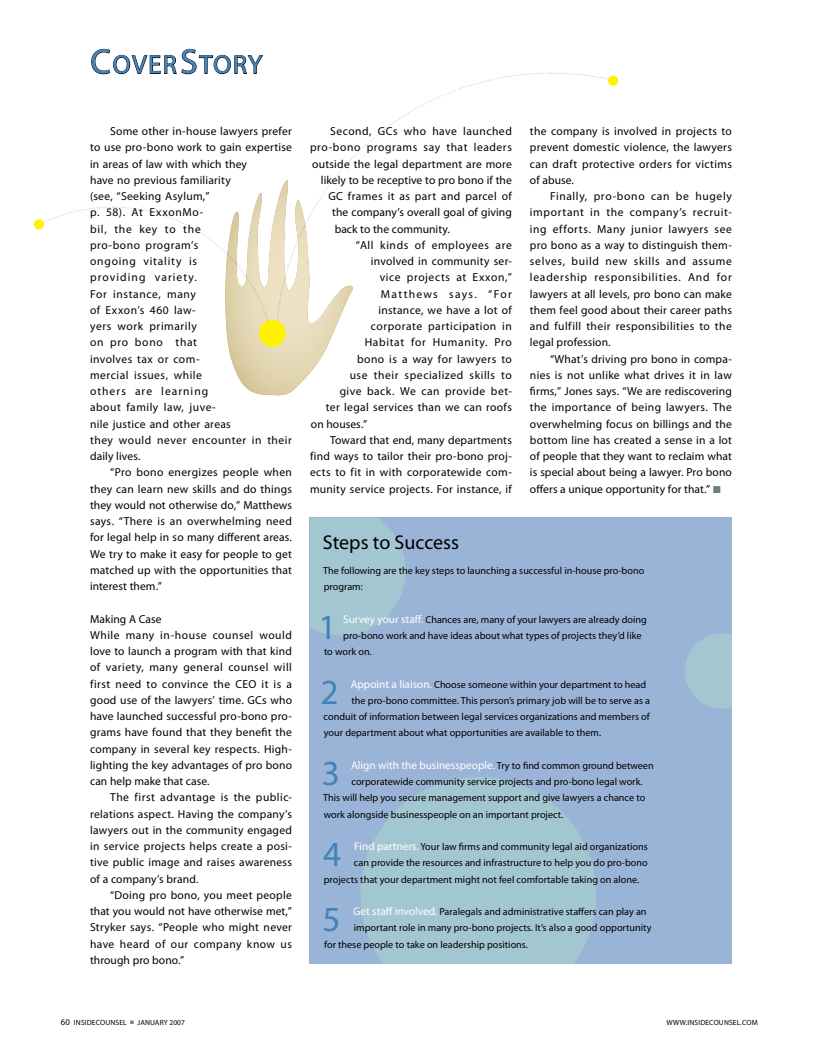
<style>
.page{position:relative;width:822px;height:1052px;background:#fff}
.page>*{position:absolute;margin:0;border:0;box-sizing:border-box;transform-origin:0 0}
.t1{font:35.38px "Myriad Pro";color:#4482ba}
.t2{font:26.25px "Myriad Pro";letter-spacing:.055em;color:#4482ba}
.t3{font:20px "Myriad Pro";color:#000}
.t4{font:11.5px/16.2px "Myriad Pro";letter-spacing:.025em;color:#000;text-align:justify}
.t5{font:11.5px "Myriad Pro";letter-spacing:.045em;color:#000}
.t6{font:11.5px "Myriad Pro";letter-spacing:.05em;color:#000}
.t7{font:11.5px "Myriad Pro";letter-spacing:.005em;color:#000}
.t8{font:11.5px "Myriad Pro";letter-spacing:.055em;color:#000}
.t9{font:11.5px "Myriad Pro";color:#000}
.t10{font:11.5px "Myriad Pro";letter-spacing:.105em;color:#000}
.t11{font:10.12px/16.2px "Myriad Pro";color:#000}
.t12{font:7.5px "Myriad Pro";letter-spacing:.02em;color:#000}
.s1{font-size:35px}
.s2{color:#6b7a83}
.s3{font-size:11.25px;color:#fff}
.s4{font-size:8.75px}
.s5{color:#808284}
</style>
<div class="page">
<svg style="left:91px;top:49px;width:172px;height:26px"></svg>
<div style="left:34px;top:219px;width:10px;height:10px;background:#fff200;border-radius:50%"></div>
<svg style="left:551px;top:72px;width:62px;height:8px"></svg>
<svg style="left:42px;top:179px;width:311px;height:217px"></svg>
<div style="left:608px;top:76px;width:10px;height:10px;background:#fff200;border-radius:50%"></div>
<div style="left:259px;top:320px;width:26px;height:27px;background:#fff200;border-radius:50%"></div>
<svg style="left:310px;top:518px;width:421px;height:446px;background:#9cb9d5"></svg>
<h2 class="t2" style="left:90px;top:48px;width:173px"><span class="s1">C</span>over <span class="s1">S</span>tory</h2>
<p class="t4" style="left:90px;top:123px;width:203px;text-align:left;text-indent:20px">Some other in-house lawyers prefer to use pro-bono work to gain expertise in areas of law with which they<br>have no previous familiarity<br>(see, “Seeking Asylum,”<br>p. 58). At ExxonMo-<br>bil, the key to the<br>pro-bono program’s<br>ongoing vitality is<br>providing variety.<br>For instance, many<br>of Exxon’s 460 law-<br>yers work primarily<br>on pro bono that<br>involves tax or com-<br>mercial issues, while<br>others are learning<br>about family law, juve-<br>nile justice and other areas<br>they would never encounter in their daily lives.</p>
<p class="t4" style="left:90px;top:464px;width:203px;text-indent:20px">“Pro bono energizes people when they can learn new skills and do things they would not otherwise do,” Matthews says. “There is an overwhelming need for legal help in so many different areas.<br>We try to make it easy for people to get matched up with the opportunities that interest them.”</p>
<p class="t4" style="left:90px;top:610px;width:203px;text-align:left">Making A Case<br>While many in-house counsel would love to launch a program with that kind of variety, many general counsel will first need to convince the CEO it is a good use of the lawyers’ time. GCs who have launched successful pro-bono pro&shy;grams have found that they benefit the company in several key respects. High&shy;lighting the key advantages of pro bono can help make that case.</p>
<p class="t4" style="left:90px;top:789px;width:203px;text-indent:20px">The first advantage is the public&shy;relations aspect. Having the company’s lawyers out in the community engaged in service projects helps create a posi&shy;tive public image and raises awareness of a company’s brand.</p>
<p class="t4" style="left:90px;top:887px;width:203px;text-indent:20px">“Doing pro bono, you meet people that you would not have otherwise met,” Stryker says. “People who might never have heard of our company know us through pro bono.”</p>
<p class="t5" style="left:330px;top:124px;width:183px">Second, GCs who have launched</p>
<p class="t6" style="left:310px;top:140px;width:203px">pro-bono programs say that leaders</p>
<p class="t4" style="left:312px;top:155px;width:201px">outside the legal department are more</p>
<p class="t7" style="left:321px;top:173px;width:192px">likely to be receptive to pro bono if the</p>
<p class="t4" style="left:328px;top:188px;width:185px">GC frames it as part and parcel of</p>
<p class="t7" style="left:332px;top:205px;width:181px">the company’s overall goal of giving</p>
<p class="t9" style="left:334px;top:222px;width:117px">back to the community.</p>
<p class="t6" style="left:356px;top:238px;width:157px">“All kinds of employees are</p>
<p class="t4" style="left:371px;top:253px;width:142px">involved in community ser-</p>
<p class="t6" style="left:379px;top:270px;width:134px">vice projects at Exxon,”</p>
<p class="t10" style="left:381px;top:287px;width:132px">Matthews says. “For</p>
<p class="t4" style="left:378px;top:302px;width:135px">instance, we have a lot of</p>
<p class="t5" style="left:371px;top:319px;width:142px">corporate participation in</p>
<p class="t8" style="left:364px;top:335px;width:149px">Habitat for Humanity. Pro</p>
<p class="t4" style="left:357px;top:350px;width:156px">bono is a way for lawyers to</p>
<p class="t5" style="left:349px;top:368px;width:164px">use their specialized skills to</p>
<p class="t4" style="left:339px;top:383px;width:174px">give back. We can provide bet-</p>
<p class="t4" style="left:326px;top:399px;width:187px">ter legal services than we can roofs</p>
<p class="t4" style="left:311px;top:415px;width:58px">on houses.”</p>
<p class="t4" style="left:330px;top:432px;width:183px">Toward that end, many departments</p>
<p class="t4" style="left:310px;top:448px;width:203px">find ways to tailor their pro-bono proj-</p>
<p class="t4" style="left:310px;top:464px;width:203px">ects to fit in with corporatewide com-</p>
<p class="t4" style="left:310px;top:480px;width:203px">munity service projects. For instance, if</p>
<p class="t4" style="left:530px;top:123px;width:203px">the company is involved in projects to prevent domestic violence, the lawyers can draft protective orders for victims of abuse.</p>
<p class="t4" style="left:530px;top:188px;width:203px;text-indent:20px">Finally, pro-bono can be hugely important in the company’s recruit&shy;ing efforts. Many junior lawyers see pro bono as a way to distinguish them&shy;selves, build new skills and assume leadership responsibilities. And for lawyers at all levels, pro bono can make them feel good about their career paths and fulfill their responsibilities to the legal profession.</p>
<p class="t4" style="left:530px;top:350px;width:203px;text-indent:20px">“What’s driving pro bono in compa&shy;nies is not unlike what drives it in law firms,” Jones says. “We are rediscovering the importance of being lawyers. The overwhelming focus on billings and the bottom line has created a sense in a lot of people that they want to reclaim what is special about being a lawyer. Pro bono offers a unique opportunity for that.” <span class="s2">■</span></p>
<h3 class="t3" style="left:323px;top:530px;width:137px">Steps to Success</h3>
<p class="t11" style="left:323px;top:562px;width:322px">The following are the key steps to launching a successful in-house pro-bono program:</p>
<h1 class="t1" style="left:318px;top:605px;width:20px">1</h1>
<p class="t11" style="left:343px;top:611px;width:305px"><span class="s3">Survey your staff.</span> Chances are, many of your lawyers are already doing</p>
<p class="t11" style="left:343px;top:627px;width:300px">pro-bono work and have ideas about what types of projects they’d like</p>
<p class="t11" style="left:324px;top:643px;width:49px">to work on.</p>
<h1 class="t1" style="left:320px;top:670px;width:20px">2</h1>
<p class="t11" style="left:350px;top:676px;width:297px"><span class="s3">Appoint a liaison.</span> Choose someone within your department to head</p>
<p class="t11" style="left:351px;top:692px;width:300px">the pro-bono committee. This person’s primary job will be to serve as a</p>
<p class="t11" style="left:323px;top:708px;width:327px">conduit of information between legal services organizations and members of</p>
<p class="t11" style="left:324px;top:725px;width:279px">your department about what opportunities are available to them.</p>
<h1 class="t1" style="left:322px;top:751px;width:20px">3</h1>
<p class="t11" style="left:351px;top:757px;width:304px"><span class="s3">Align with the businesspeople.</span> Try to find common ground between</p>
<p class="t11" style="left:351px;top:773px;width:292px">corporatewide community service projects and pro-bono legal work.</p>
<p class="t11" style="left:323px;top:790px;width:323px">This will help you secure management support and give lawyers a chance to</p>
<p class="t11" style="left:324px;top:806px;width:241px">work alongside businesspeople on an important project.</p>
<h1 class="t1" style="left:323px;top:833px;width:20px">4</h1>
<p class="t11" style="left:354px;top:838px;width:295px"><span class="s3">Find partners.</span> Your law firms and community legal aid organizations</p>
<p class="t11" style="left:354px;top:855px;width:295px">can provide the resources and infrastructure to help you do pro-bono</p>
<p class="t11" style="left:324px;top:871px;width:317px">projects that your department might not feel comfortable taking on alone.</p>
<h1 class="t1" style="left:322px;top:898px;width:20px">5</h1>
<p class="t11" style="left:353px;top:903px;width:295px"><span class="s3">Get staff involved.</span> Paralegals and administrative staffers can play an</p>
<p class="t11" style="left:354px;top:920px;width:299px">important role in many pro-bono projects. It’s also a good opportunity</p>
<p class="t11" style="left:324px;top:936px;width:205px">for these people to take on leadership positions.</p>
<p class="t12" style="left:61px;top:1017px;width:125px"><span class="s4">60</span> Insi deCounsel <span class="s5">■</span> jan uary 2007</p>
<p class="t12" style="left:666px;top:1017px;width:6px">www</p>
<p class="t12" style="left:685px;top:1017px;width:6px">.insi</p>
<p class="t12" style="left:700px;top:1017px;width:58px">decounsel.com</p>
</div>
